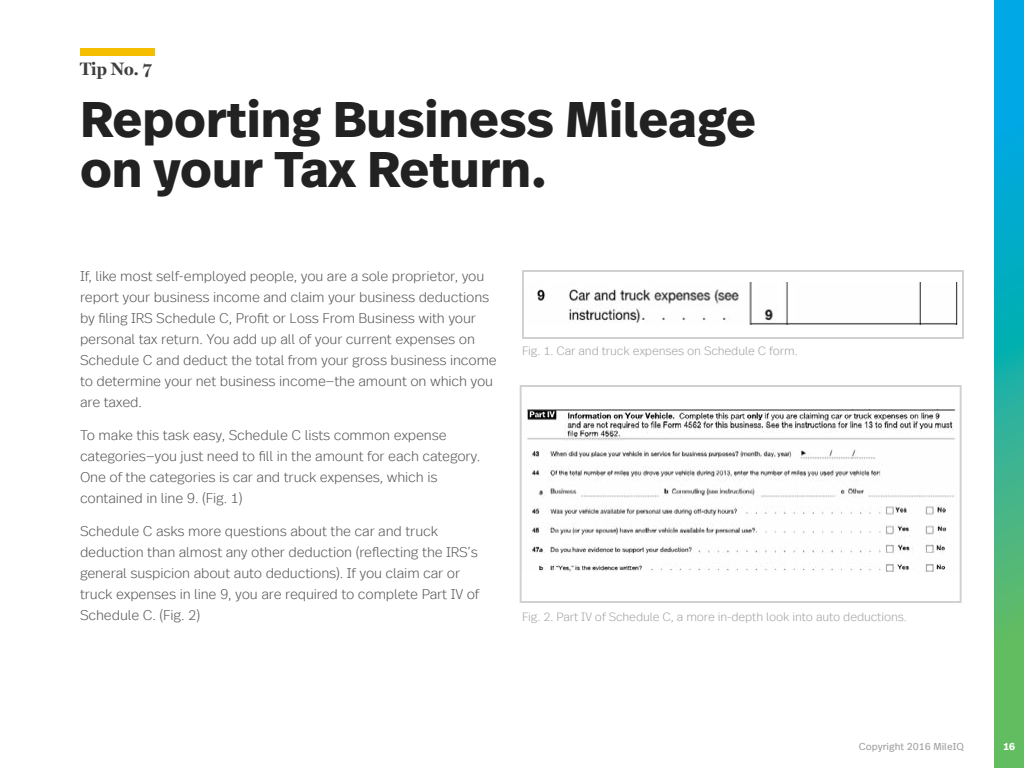
<style>
.page{position:relative;width:1024px;height:768px;background:#fff}
.page>*{position:absolute;margin:0;border:0;box-sizing:border-box;transform-origin:0 0}
.t1{font:700 50px/50px "Real Text OT";color:#222}
.t2{font:700 18px "Miller Display";color:#3d3d3d}
.t3{font:300 14px/21px "Real Text Offc";letter-spacing:-.01em;color:#585858}
.t4{font:300 12px "Real Text Offc";letter-spacing:-.01em;color:#a2a2a2}
.t5{font:10px "Real Text Offc";color:#a2a2a2}
.t6{font:700 10px "Real Text Offc";color:#fff}
</style>
<div class="page">
<svg style="left:994px;top:0;width:30px;height:768px;background:#28b1a4"></svg>
<div style="left:80px;top:48px;width:75px;height:8px;background:#f6be00"></div>
<img style="left:537px;top:282px;width:421px;height:42px">
<img style="left:527px;top:410px;width:429px;height:161px">
<div style="left:520px;top:385px;width:442px;height:218px;border:2px solid #d1d1d1"></div>
<div style="left:522px;top:270px;width:442px;height:69px;border:2px solid #d1d1d1"></div>
<p class="t2" style="left:80px;top:58px;width:73px">Tip No. 7</p>
<h1 class="t1" style="left:80px;top:95px;width:677px">Reporting Business Mileage on your Tax Return.</h1>
<p class="t3" style="left:80px;top:266px;width:418px">If, like most self-employed people, you are a sole proprietor, you report your business income and claim your business deductions by filing IRS Schedule C, Profit or Loss From Business with your personal tax return. You add up all of your current expenses on Schedule C and deduct the total from your gross business income to determine your net business income—the amount on which you are taxed.</p>
<p class="t3" style="left:80px;top:425px;width:402px">To make this task easy, Schedule C lists common expense categories—you just need to fill in the amount for each category.<br>One of the categories is car and truck expenses, which is contained in line 9. (Fig. 1)</p>
<p class="t3" style="left:80px;top:521px;width:401px">Schedule C asks more questions about the car and truck deduction than almost any other deduction (reflecting the IRS’s general suspicion about auto deductions). If you claim car or truck expenses in line 9, you are required to complete Part IV of Schedule C. (Fig. 2)</p>
<p class="t4" style="left:522px;top:343px;width:277px">Fig. 1. Car and truck expenses on Schedule C form.</p>
<p class="t4" style="left:522px;top:609px;width:386px">Fig. 2. Part IV of Schedule C, a more in-depth look into auto deductions.</p>
<p class="t5" style="left:859px;top:740px;width:107px">Copyright 2016 MileIQ</p>
<p class="t6" style="left:1003px;top:740px;width:13px">16</p>
</div>
